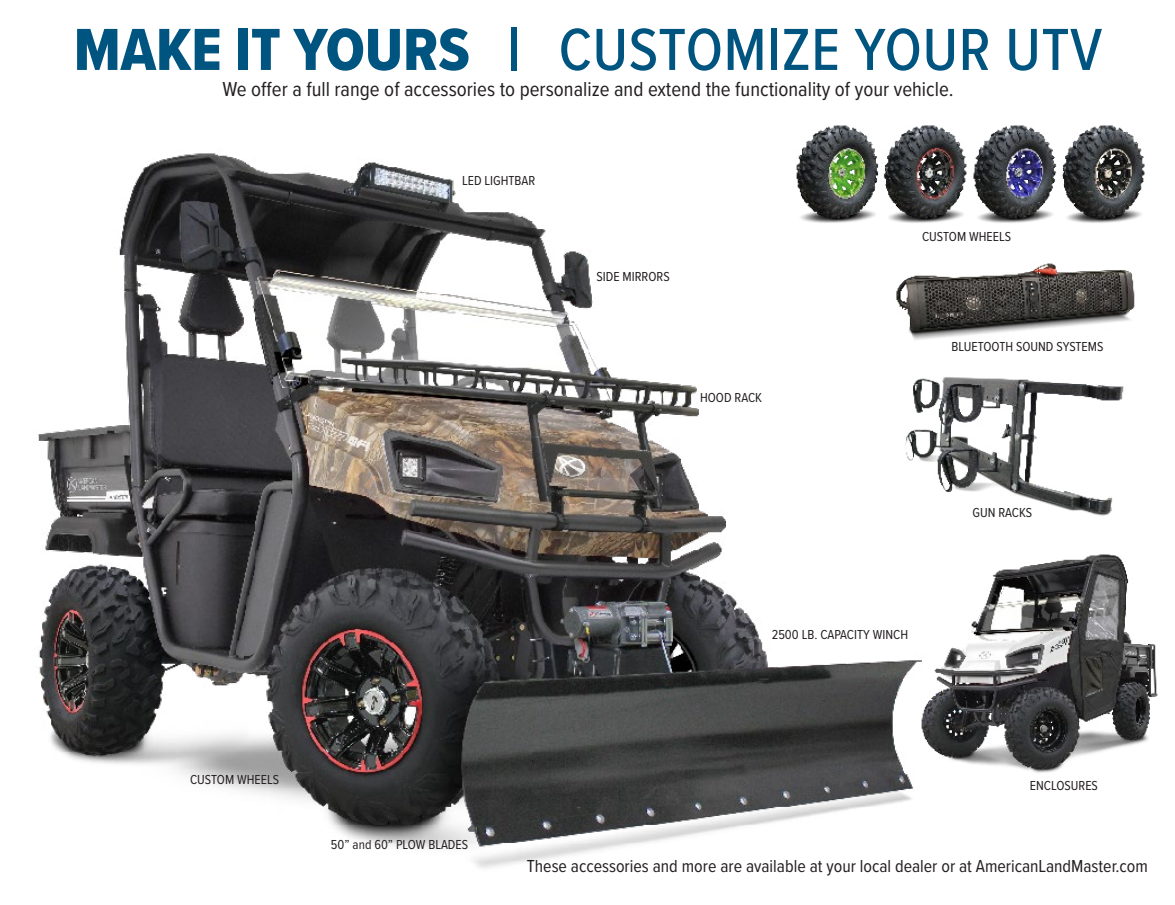
<style>
.page{position:relative;width:1175px;height:905px;background:#fff}
.page>*{position:absolute;margin:0;border:0;box-sizing:border-box;transform-origin:0 0}
.t1{font:500 61.5px "Proxima Nova Cond";letter-spacing:.01em;color:#005480}
.t2{font:21px "Proxima Nova Cond";color:#231f20}
.t3{font:18px "Proxima Nova Cond";color:#231f20}
.t4{font:13.5px "Proxima Nova Cond";color:#231f20}
.s1{font-family:"Proxima Nova Cond Extrabld";font-weight:400}
</style>
<div class="page">
<img style="left:38px;top:151px;width:879px;height:717px">
<img style="left:792px;top:125px;width:353px;height:101px">
<img style="left:894px;top:261px;width:241px;height:87px">
<img style="left:905px;top:365px;width:219px;height:155px">
<img style="left:917px;top:554px;width:241px;height:219px">
<h1 class="t1" style="left:74px;top:4px;width:1029px"><span class="s1">MAKE IT YOURS |</span> CUSTOMIZE YOUR UTV</h1>
<h2 class="t2" style="left:222px;top:74px;width:732px">We offer a full range of accessories to personalize and extend the functionality of your vehicle.</h2>
<p class="t4" style="left:462px;top:171px;width:75px">LED LIGHTBAR</p>
<p class="t4" style="left:596px;top:266px;width:75px">SIDE MIRRORS</p>
<p class="t4" style="left:700px;top:387px;width:64px">HOOD RACK</p>
<p class="t4" style="left:922px;top:226px;width:90px">CUSTOM WHEELS</p>
<p class="t4" style="left:951px;top:337px;width:153px">BLUETOOTH SOUND SYSTEMS</p>
<p class="t4" style="left:972px;top:503px;width:61px">GUN RACKS</p>
<p class="t4" style="left:771px;top:624px;width:138px">2500 LB. CAPACITY WINCH</p>
<p class="t4" style="left:190px;top:769px;width:90px">CUSTOM WHEELS</p>
<p class="t4" style="left:331px;top:834px;width:139px">50” and 60” PLOW BLADES</p>
<p class="t4" style="left:1029px;top:775px;width:69px">ENCLOSURES</p>
<h3 class="t3" style="left:527px;top:852px;width:622px">These accessories and more are available at your local dealer or at AmericanLandMaster.com</h3>
</div>
